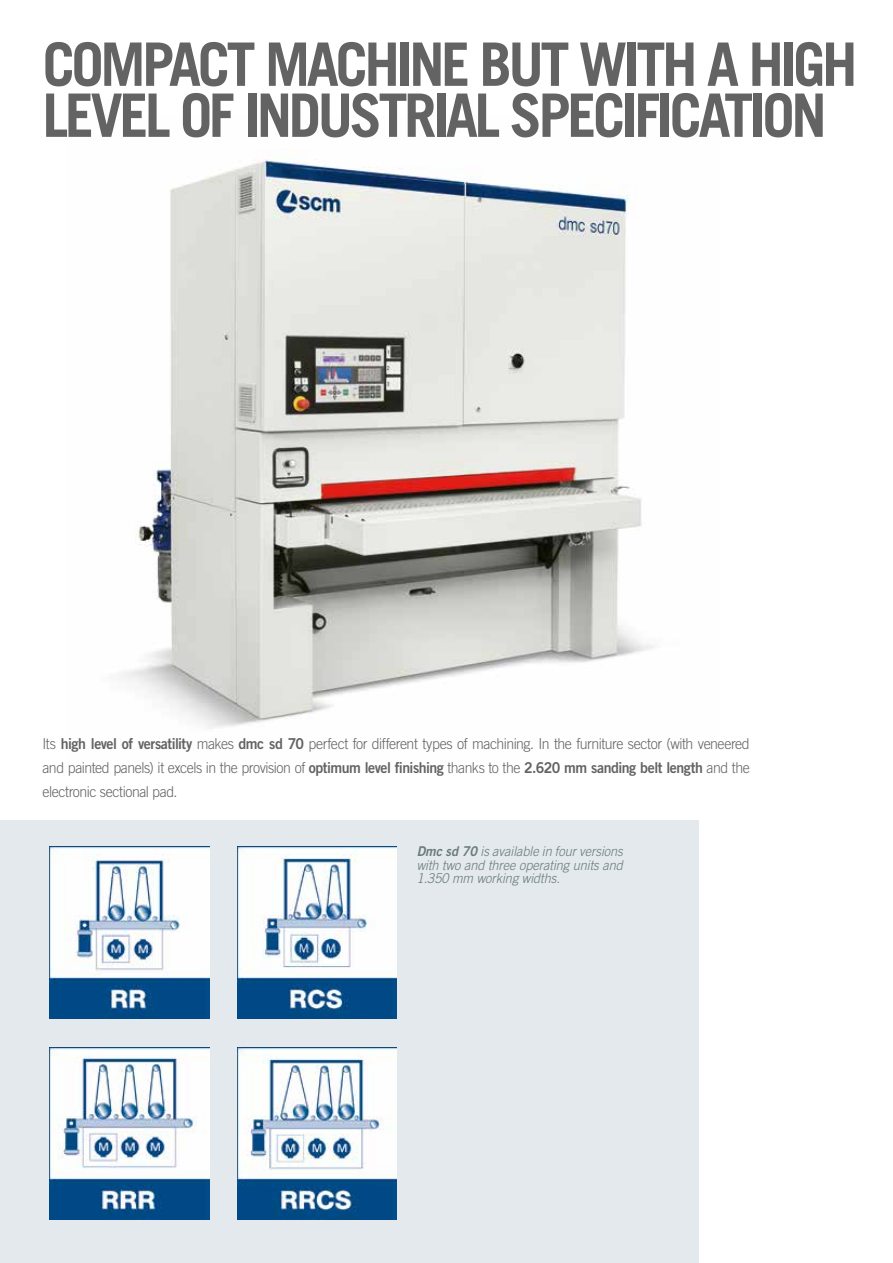
<style>
.page{position:relative;width:893px;height:1263px;background:#fff}
.page>*{position:absolute;margin:0;border:0;box-sizing:border-box;transform-origin:0 0}
.t1{font:700 60px/51px "Trade Gothic LT Std";letter-spacing:-.06em;color:#646363}
.t2{font:300 15px/24px "Trade Gothic LT Std";letter-spacing:-.03em;color:#646363;text-align:justify;scale:.94 1}
.t3{font:italic 300 13.5px/13.5px "Trade Gothic LT Std";color:#69797d;text-align:justify;scale:.94 1}
.s1{font-family:"Trade Gothic LT Std Bd 2";font-weight:400}
.s2{font-family:"Trade Gothic LT Std Bd 2 Obl";font-weight:400;font-style:normal}
</style>
<div class="page">
<img style="left:121px;top:152px;width:533px;height:577px">
<div style="left:0;top:821px;width:699px;height:442px;background:#e3e9ec"></div>
<img style="left:50px;top:1047px;width:159px;height:172px">
<img style="left:237px;top:846px;width:159px;height:172px">
<img style="left:50px;top:846px;width:159px;height:172px">
<img style="left:237px;top:1047px;width:159px;height:172px">
<h1 class="t1" style="left:43px;top:38px;width:816px">COMPACT MACHINE BUT WITH A HIGH<br>LEVEL OF INDUSTRIAL SPECIFICATION</h1>
<p class="t2" style="left:43px;top:732px;width:754px">Its <span class="s1">high level of versatility</span> makes <span class="s1">dmc sd 70</span> perfect for different types of machining. In the furniture sector (with veneered and painted panels) it excels in the provision of <span class="s1">optimum level finishing</span> thanks to the <span class="s1">2.620 mm sanding belt length</span> and the electronic sectional pad.</p>
<p class="t3" style="left:417px;top:845px;width:221px"><span class="s2">Dmc sd 70</span> is available in four versions with two and three operating units and 1.350 mm working widths.</p>
</div>
